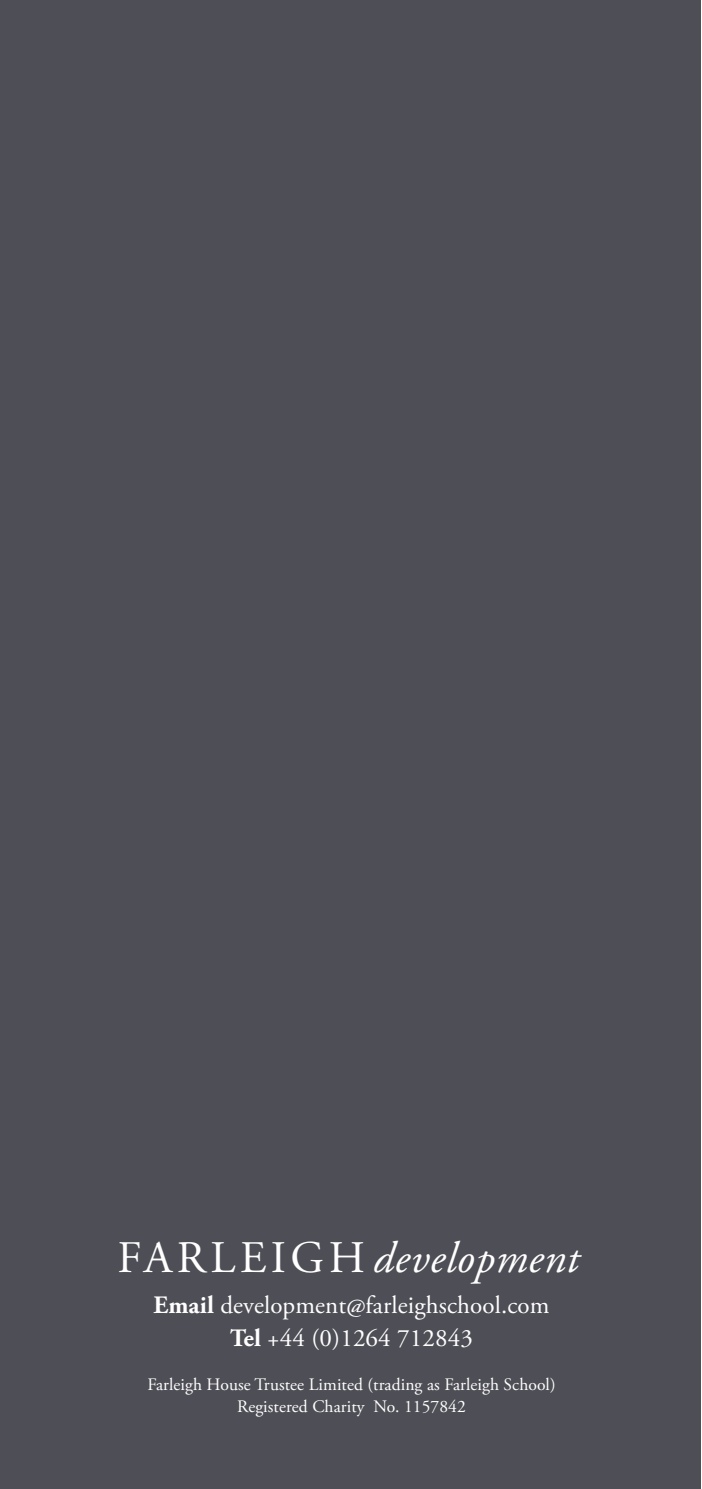
<style>
.page{position:relative;width:702px;height:1489px;background:#fff}
.page>*{position:absolute;margin:0;border:0;box-sizing:border-box;transform-origin:0 0}
.t1{font:italic 43.75px "Adobe Garamond Pro";letter-spacing:.015em;color:#fff}
.t2{font:25px/32.5px "Adobe Garamond Pro";letter-spacing:.005em;color:#fff;text-align:center}
.t3{font:17.5px/22.5px "Adobe Garamond Pro";letter-spacing:.005em;color:#fff;text-align:center}
.s1{font-style:normal;font-size:45px}
.s2{font-weight:700}
</style>
<div class="page">
<div style="left:0;top:1px;width:700px;height:1487px;background:#4e4e56"></div>
<h1 class="t1" style="left:118px;top:1231px;width:463px"><span class="s1">FARLEIGH</span> development</h1>
<h2 class="t2" style="left:153px;top:1289px;width:397px"><span class="s2">Email</span> development@farleighschool.com<br><span class="s2">Tel</span> +44 (0)1264 712843</h2>
<p class="t3" style="left:147px;top:1373px;width:409px">Farleigh House Trustee Limited (trading as Farleigh School)<br>Registered Charity No. 1157842</p>
</div>
